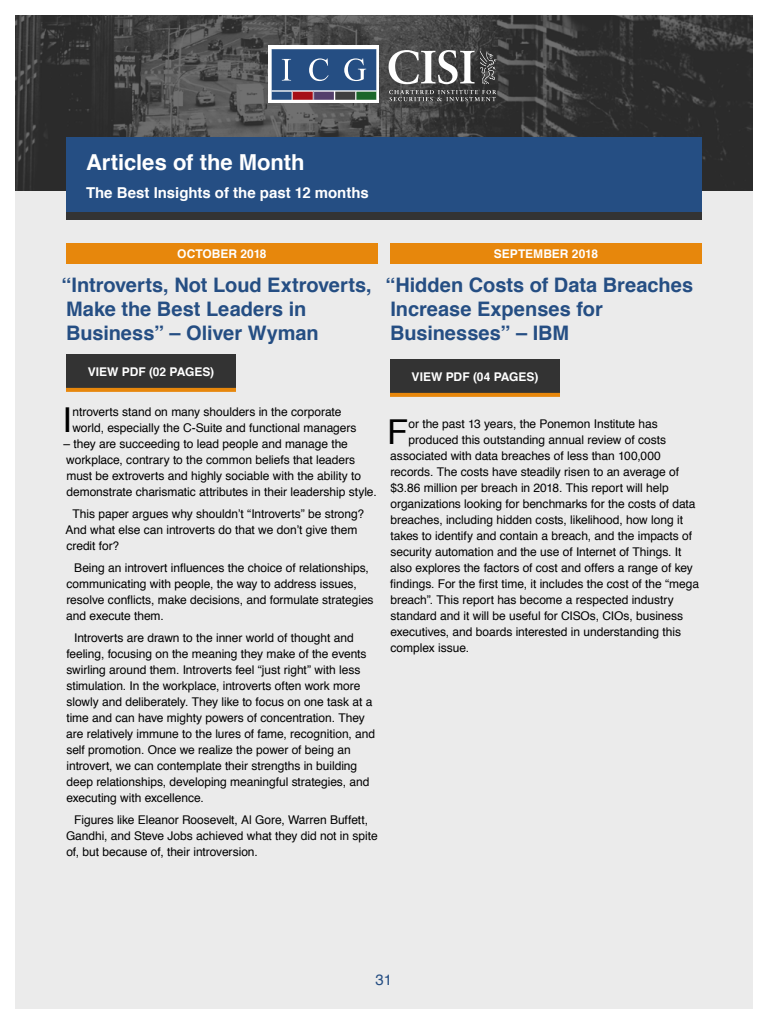
<style>
.page{position:relative;width:768px;height:1024px;background:#fff}
.page>*{position:absolute;margin:0;border:0;box-sizing:border-box;transform-origin:0 0}
.t1{font:34.3px "Helvetica";color:#000}
.t2{font:700 22px "Helvetica";letter-spacing:-.005em;color:#fff}
.t3{font:700 20px/24px "Helvetica";color:#254e83}
.t4{font:700 15px "Helvetica";color:#fff}
.t5{font:15px "Helvetica";color:#254e83}
.t6{font:12px/16px "Helvetica";letter-spacing:-.005em;color:#000}
.t7{font:700 12px "Helvetica";color:#fff}
</style>
<div class="page">
<div style="left:15px;top:15px;width:738px;height:994px;background:#ebebeb"></div>
<svg style="left:15px;top:15px;width:738px;height:176px;background:#3e3e3e"></svg>
<div style="left:66px;top:137px;width:636px;height:77px;background:#254e83"></div>
<div style="left:66px;top:212px;width:636px;height:8px;background:#333"></div>
<div style="left:390px;top:359px;width:170px;height:36px;background:#333"></div>
<svg style="left:390px;top:393px;width:170px;height:4px"></svg>
<div style="left:390px;top:243px;width:312px;height:21px;background:#e7870c"></div>
<div style="left:66px;top:354px;width:170px;height:36px;background:#333"></div>
<svg style="left:66px;top:388px;width:170px;height:4px"></svg>
<div style="left:66px;top:243px;width:312px;height:21px;background:#e7870c"></div>
<div style="left:269px;top:46px;width:110px;height:57px;background:#fff"></div>
<svg style="left:271px;top:49px;width:106px;height:51px;background:#436088"></svg>
<svg style="left:389px;top:50px;width:108px;height:34px;background:#7a7a7a"></svg>
<svg style="left:389px;top:90px;width:107px;height:11px"></svg>
<h2 class="t2" style="left:86px;top:145px;width:220px">Articles of the Month</h2>
<p class="t4" style="left:86px;top:181px;width:284px">The Best Insights of the past 12 months</p>
<p class="t7" style="left:177px;top:244px;width:91px">OCTOBER 2018</p>
<h3 class="t3" style="left:61px;top:273px;width:312px">“Introverts, Not Loud Extroverts,<br>Make the Best Leaders in<br>Business” – Oliver Wyman</h3>
<p class="t7" style="left:88px;top:362px;width:128px">VIEW PDF (02 PAGES)</p>
<h1 class="t1" style="left:63px;top:393px;width:11px">I</h1>
<p class="t6" style="left:72px;top:404px;width:286px">ntroverts stand on many shoulders in the corporate world, especially the C-Suite and functional managers</p>
<p class="t6" style="left:63px;top:436px;width:315px">– they are succeeding to lead people and manage the workplace, contrary to the common beliefs that leaders must be extroverts and highly sociable with the ability to demonstrate charismatic attributes in their leadership style.</p>
<p class="t6" style="left:66px;top:506px;width:300px;text-indent:7px">This paper argues why shouldn’t “Introverts” be strong?<br>And what else can introverts do that we don’t give them credit for?</p>
<p class="t6" style="left:66px;top:560px;width:309px;text-indent:8px">Being an introvert influences the choice of relationships, communicating with people, the way to address issues, resolve conflicts, make decisions, and formulate strategies and execute them.</p>
<p class="t6" style="left:66px;top:630px;width:310px;text-indent:8px">Introverts are drawn to the inner world of thought and feeling, focusing on the meaning they make of the events swirling around them. Introverts feel “just right” with less stimulation. In the workplace, introverts often work more slowly and deliberately. They like to focus on one task at a time and can have mighty powers of concentration. They are relatively immune to the lures of fame, recognition, and self promotion. Once we realize the power of being an introvert, we can contemplate their strengths in building deep relationships, developing meaningful strategies, and executing with excellence.</p>
<p class="t6" style="left:66px;top:812px;width:313px;text-indent:8px">Figures like Eleanor Roosevelt, Al Gore, Warren Buffett,<br>Gandhi, and Steve Jobs achieved what they did not in spite of, but because of, their introversion.</p>
<p class="t7" style="left:494px;top:244px;width:106px">SEPTEMBER 2018</p>
<h3 class="t3" style="left:385px;top:273px;width:309px">“Hidden Costs of Data Breaches<br>Increase Expenses for<br>Businesses” – IBM</h3>
<p class="t7" style="left:412px;top:367px;width:128px">VIEW PDF (04 PAGES)</p>
<h1 class="t1" style="left:387px;top:405px;width:22px">F</h1>
<p class="t6" style="left:408px;top:416px;width:251px">or the past 13 years, the Ponemon Institute has</p>
<p class="t6" style="left:409px;top:432px;width:259px">produced this outstanding annual review of costs</p>
<p class="t6" style="left:390px;top:448px;width:272px">associated with data breaches of less than 100,000</p>
<p class="t6" style="left:390px;top:464px;width:290px">records. The costs have steadily risen to an average of</p>
<p class="t6" style="left:390px;top:480px;width:280px">$3.86 million per breach in 2018. This report will help</p>
<p class="t6" style="left:390px;top:496px;width:307px">organizations looking for benchmarks for the costs of data</p>
<p class="t6" style="left:391px;top:512px;width:294px">breaches, including hidden costs, likelihood, how long it</p>
<p class="t6" style="left:390px;top:528px;width:303px">takes to identify and contain a breach, and the impacts of</p>
<p class="t6" style="left:390px;top:544px;width:293px">security automation and the use of Internet of Things. It</p>
<p class="t6" style="left:390px;top:560px;width:304px">also explores the factors of cost and offers a range of key</p>
<p class="t6" style="left:390px;top:576px;width:310px">findings. For the first time, it includes the cost of the “mega</p>
<p class="t6" style="left:391px;top:592px;width:285px">breach”. This report has become a respected industry</p>
<p class="t6" style="left:390px;top:608px;width:294px">standard and it will be useful for CISOs, CIOs, business</p>
<p class="t6" style="left:390px;top:624px;width:292px">executives, and boards interested in understanding this</p>
<p class="t6" style="left:390px;top:640px;width:80px">complex issue.</p>
<p class="t5" style="left:376px;top:968px;width:18px">31</p>
</div>
